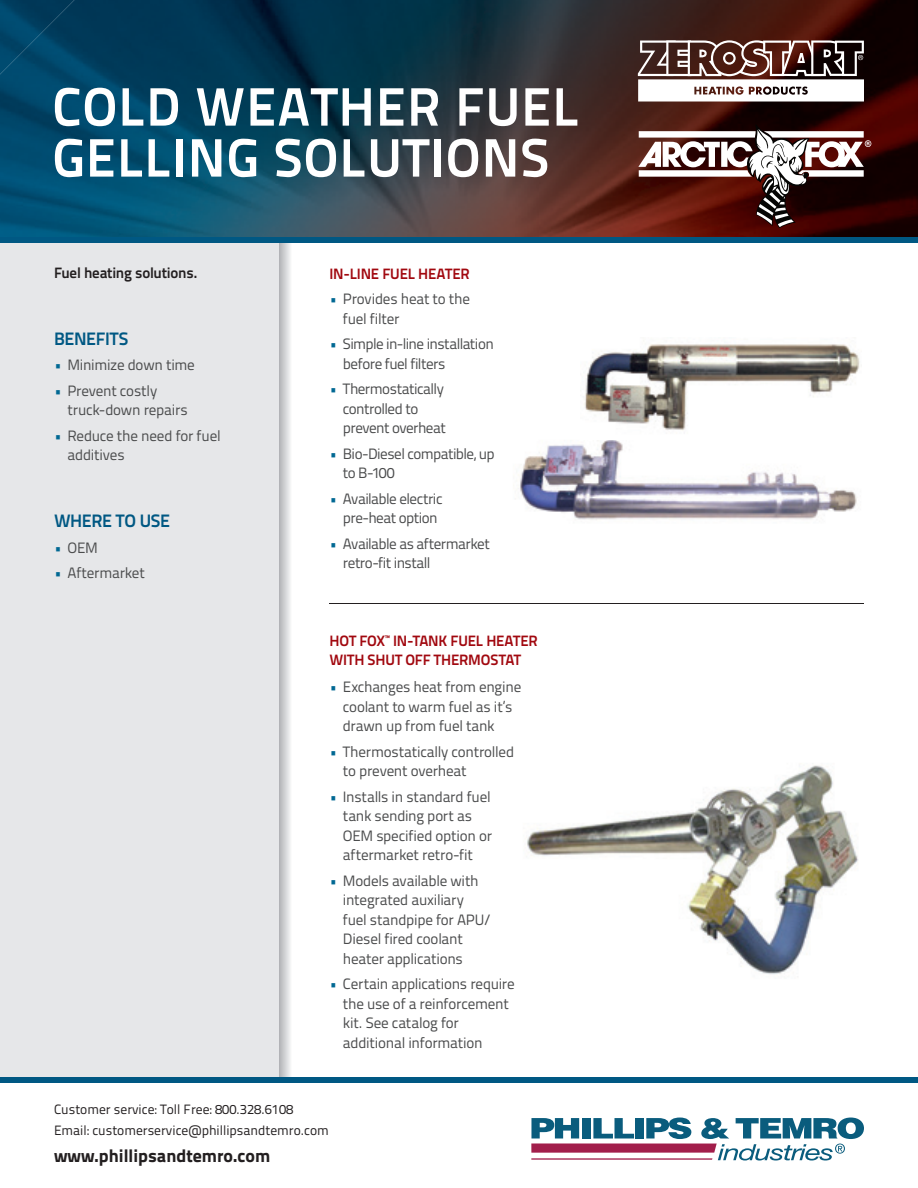
<style>
.page{position:relative;width:918px;height:1188px;background:#fff}
.page>*{position:absolute;margin:0;border:0;box-sizing:border-box;transform-origin:0 0}
.t1{font:700 54px/51px "Titillium Text 22 L";letter-spacing:.02em;color:#fff}
.t2{font:800 18px "Titillium Text 22 L";color:#231f20}
.t3{font:700 18px "Titillium Text 22 L";letter-spacing:-.025em;color:#005883}
.t4{font:15px/19.5px "Titillium Text 22 L";letter-spacing:-.015em;color:#4b4c4d}
.t5{font:15px/19.5px "Titillium Text 22 L";letter-spacing:-.035em;color:#4b4c4d}
.t6{font:700 15px/19.5px "Titillium Text 22 L";letter-spacing:-.015em;color:#a1080f}
.t7{font:700 15px "Titillium Text 22 L";letter-spacing:-.015em;color:#231f20}
.t8{font:13.5px/21px "Titillium Text 22 L";color:#231f20}
.s1{color:#006893}
</style>
<div class="page">
<img style="left:518px;top:440px;width:339px;height:80px">
<img style="left:583px;top:344px;width:277px;height:86px">
<img style="left:527px;top:765px;width:332px;height:210px">
<div style="left:0;top:165px;width:279px;height:912px;background:#e6e7e9"></div>
<svg style="left:279px;top:243px;width:12px;height:834px;background:#cfd0d2"></svg>
<svg style="left:531px;top:1118px;width:333px;height:43px"></svg>
<hr style="left:531px;top:1158px;width:181px;height:2px;background:#a21e4b">
<div style="left:0;top:1077px;width:918px;height:6px;background:#005883"></div>
<img style="left:0;top:0;width:918px;height:237px">
<div style="left:0;top:237px;width:918px;height:6px;background:#005883"></div>
<hr style="left:329px;top:603px;width:535px;height:1px;background:#231f20">
<svg style="left:638px;top:124px;width:233px;height:104px"></svg>
<svg style="left:638px;top:40px;width:226px;height:62px"></svg>
<h1 class="t1" style="left:54px;top:47px;width:438px">CAB POWER PLUS</h1>
<h1 class="t1" style="left:52px;top:78px;width:528px">COLD WEATHER FUEL<br>GELLING SOLUTIONS</h1>
<p class="t7" style="left:54px;top:261px;width:145px">Fuel heating solutions.</p>
<p class="t3" style="left:54px;top:325px;width:76px">BENEFITS</p>
<p class="t4" style="left:54px;top:355px;width:142px"><span class="s1">•</span> Minimize down time</p>
<p class="t4" style="left:68px;top:380px;width:122px;text-indent:-14px"><span class="s1">•</span> Prevent costly truck-down repairs</p>
<p class="t4" style="left:68px;top:425px;width:155px;text-indent:-14px"><span class="s1">•</span> Reduce the need for fuel additives</p>
<p class="t3" style="left:54px;top:507px;width:118px">WHERE TO USE</p>
<p class="t4" style="left:54px;top:537px;width:45px"><span class="s1">•</span> OEM</p>
<p class="t4" style="left:54px;top:562px;width:92px"><span class="s1">•</span> Aftermarket</p>
<p class="t6" style="left:329px;top:263px;width:142px">IN-LINE FUEL HEATER</p>
<p class="t4" style="left:343px;top:288px;width:129px;text-indent:-14px"><span class="s1">•</span> Provides heat to the fuel filter</p>
<p class="t5" style="left:343px;top:333px;width:152px;text-indent:-14px"><span class="s1">•</span> Simple in-line installation before fuel filters</p>
<p class="t5" style="left:343px;top:378px;width:104px;text-indent:-14px"><span class="s1">•</span> Thermostatically controlled to prevent overheat</p>
<p class="t5" style="left:343px;top:443px;width:153px;text-indent:-14px"><span class="s1">•</span> Bio-Diesel compatible, up to B-100</p>
<p class="t5" style="left:329px;top:488px;width:115px;text-align:center"><span class="s1">•</span> Available electric pre-heat option</p>
<p class="t4" style="left:343px;top:533px;width:148px;text-indent:-14px"><span class="s1">•</span> Available as aftermarket retro-fit install</p>
<p class="t6" style="left:329px;top:630px;width:210px">HOT FOX<sup>™</sup> IN-TANK FUEL HEATER<br>WITH SHUT OFF THERMOSTAT</p>
<p class="t4" style="left:343px;top:676px;width:180px;text-indent:-14px"><span class="s1">•</span> Exchanges heat from engine coolant to warm fuel as it’s drawn up from fuel tank</p>
<p class="t4" style="left:343px;top:741px;width:173px;text-indent:-14px"><span class="s1">•</span> Thermostatically controlled to prevent overheat</p>
<p class="t4" style="left:343px;top:786px;width:151px;text-indent:-14px"><span class="s1">•</span> Installs in standard fuel tank sending port as<br>OEM specified option or aftermarket retro-fit</p>
<p class="t4" style="left:343px;top:870px;width:150px;text-indent:-14px"><span class="s1">•</span> Models available with integrated auxiliary fuel standpipe for APU/<br>Diesel fired coolant heater applications</p>
<p class="t4" style="left:343px;top:973px;width:173px;text-indent:-14px"><span class="s1">•</span> Certain applications require the use of a reinforcement kit. See catalog for additional information</p>
<p class="t8" style="left:54px;top:1098px;width:276px">Customer service: Toll Free: 800.328.6108<br>Email: customerservice@phillipsandtemro.com</p>
<p class="t2" style="left:54px;top:1141px;width:218px">www.phillipsandtemro.com</p>
</div>
